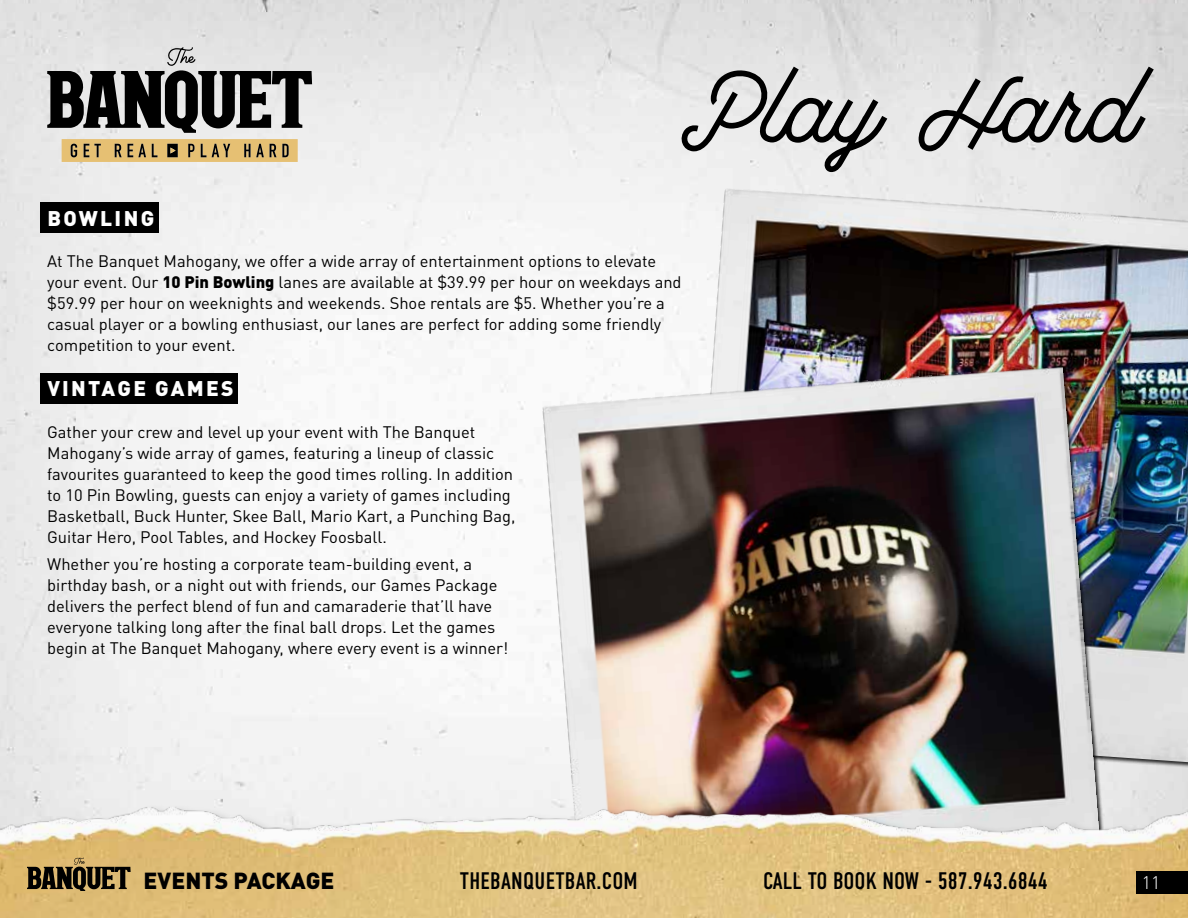
<style>
.page{position:relative;width:1188px;height:918px;background:#fff}
.page>*{position:absolute;margin:0;border:0;box-sizing:border-box;transform-origin:0 0}
.t1{font:106.8px "Madgue Script";color:#000}
.t2{font:23.85px "DIN Condensed";color:#000}
.t3{font:900 22.95px "DIN Pro";color:#000}
.t4{font:900 21px "DIN Pro";letter-spacing:.11em;color:#fff}
.t5{font:300 18px "DIN Pro";color:#fff}
.t6{font:16.5px/21px "DIN Pro";color:#000}
.s1{font-weight:900}
</style>
<div class="page">
<img style="left:0;top:0;width:1188px;height:803px">
<img style="left:687px;top:188px;width:501px;height:574px">
<img style="left:542px;top:365px;width:563px;height:438px">
<svg style="left:47px;top:47px;width:265px;height:86px;background:#7e7e7e"></svg>
<svg style="left:62px;top:139px;width:236px;height:23px;background:#c2a365"></svg>
<div style="left:40px;top:203px;width:119px;height:30px;background:#000"></div>
<div style="left:40px;top:373px;width:198px;height:31px;background:#000"></div>
<img style="left:0;top:803px;width:1188px;height:115px">
<svg style="left:27px;top:858px;width:104px;height:33px;background:#78653e"></svg>
<div style="left:1137px;top:871px;width:51px;height:23px;background:#000"></div>
<h1 class="t1" style="left:693px;top:46px;width:449px">Play Hard</h1>
<p class="t4" style="left:47px;top:204px;width:108px">BOWLING</p>
<p class="t6" style="left:47px;top:250px;width:636px">At The Banquet Mahogany, we offer a wide array of entertainment options to elevate your event. Our <span class="s1">10 Pin Bowling</span> lanes are available at $39.99 per hour on weekdays and $59.99 per hour on weeknights and weekends. Shoe rentals are $5. Whether you’re a casual player or a bowling enthusiast, our lanes are perfect for adding some friendly competition to your event.</p>
<p class="t4" style="left:47px;top:374px;width:188px">VINTAGE GAMES</p>
<p class="t6" style="left:47px;top:420px;width:470px">Gather your crew and level up your event with The Banquet Mahogany’s wide array of games, featuring a lineup of classic favourites guaranteed to keep the good times rolling. In addition to 10 Pin Bowling, guests can enjoy a variety of games including Basketball, Buck Hunter, Skee Ball, Mario Kart, a Punching Bag, Guitar Hero, Pool Tables, and Hockey Foosball.</p>
<p class="t6" style="left:47px;top:553px;width:463px">Whether you’re hosting a corporate team-building event, a birthday bash, or a night out with friends, our Games Package delivers the perfect blend of fun and camaraderie that’ll have everyone talking long after the final ball drops. Let the games begin at The Banquet Mahogany, where every event is a winner!</p>
<h3 class="t3" style="left:144px;top:865px;width:192px">EVENTS PACKAGE</h3>
<h2 class="t2" style="left:460px;top:868px;width:179px">THEBANQUETBAR.COM</h2>
<h2 class="t2" style="left:763px;top:868px;width:286px">CALL TO BOOK NOW - 587.943.6844</h2>
<p class="t5" style="left:1142px;top:870px;width:20px">11</p>
</div>
